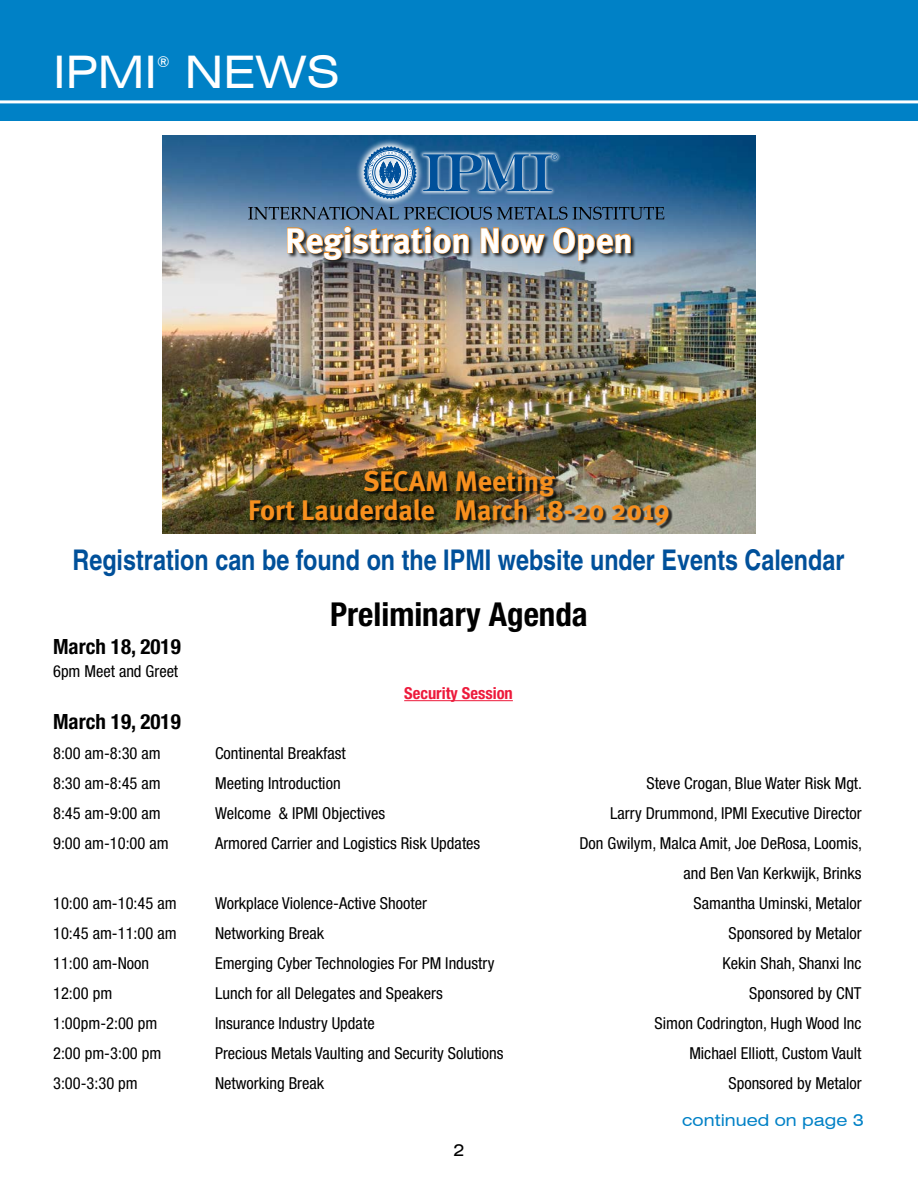
<style>
.page{position:relative;width:918px;height:1188px;background:#fff}
.page>*{position:absolute;margin:0;border:0;box-sizing:border-box;transform-origin:0 0}
.t1{font:expanded 45px "Swiss 721 BT";color:#fff}
.t2{font:700 35.4px "Meta";color:#fff}
.t3{font:700 condensed 33px "Helvetica Neue";color:#000}
.t4{font:700 condensed 28.5px "Helvetica";color:#00509a}
.t5{font:700 28.35px/28.3px "Meta";color:#f7901e;text-align:center}
.t6{font:700 condensed 21px "Helvetica Neue";color:#000}
.t7{font:condensed 16.5px/30px "Helvetica Neue";color:#000;text-align:right}
.t8{font:expanded 16.5px "Swiss 721 BT";color:#0081c6}
.t9{font:700 condensed 16.5px "Helvetica Neue";color:#ed1a3b}
.t10{font:expanded 16.5px "Swiss 721 BT";color:#000}
.t11{font:expanded 15px "Swiss 721 BT";color:#fff}
.t12{font:300 7.5px "Myriad Pro";color:#00509a}
</style>
<div class="page">
<div style="left:0;top:0;width:918px;height:122px;background:#0081c6"></div>
<hr style="left:0;top:100px;width:918px;height:3px;background:#fff">
<img style="left:162px;top:135px;width:594px;height:399px">
<div style="left:251px;top:472px;width:421px;height:58px;background:#000;opacity:.75"></div>
<img style="left:248px;top:135px;width:416px;height:329px">
<hr style="left:404px;top:700px;width:109px;height:1px;background:#ed1a3b">
<h1 class="t1" style="left:53px;top:45px;width:106px">IPMI</h1>
<p class="t11" style="left:157px;top:53px;width:14px">®</p>
<h1 class="t1" style="left:185px;top:45px;width:157px">NEWS</h1>
<p class="t12" style="left:409px;top:149px;width:4px">®</p>
<h2 class="t2" style="left:285px;top:220px;width:349px">Registration Now Open</h2>
<h3 class="t5" style="left:248px;top:467px;width:423px">SECAM Meeting<br>Fort Lauderdale March 18-20 2019</h3>
<h3 class="t4" style="left:72px;top:542px;width:774px">Registration can be found on the IPMI website under Events Calendar</h3>
<p class="t6" style="left:53px;top:634px;width:129px">March 18, 2019</p>
<p class="t7" style="left:53px;top:656px;width:127px">6pm Meet and Greet</p>
<h3 class="t3" style="left:330px;top:594px;width:259px">Preliminary Agenda</h3>
<p class="t9" style="left:404px;top:683px;width:110px">Security Session</p>
<p class="t6" style="left:53px;top:709px;width:129px">March 19, 2019</p>
<p class="t7" style="left:53px;top:738px;width:109px">8:00 am-8:30 am</p>
<p class="t7" style="left:215px;top:738px;width:132px">Continental Breakfast</p>
<p class="t7" style="left:53px;top:768px;width:109px">8:30 am-8:45 am</p>
<p class="t7" style="left:215px;top:768px;width:127px">Meeting Introduction</p>
<p class="t7" style="left:646px;top:768px;width:217px">Steve Crogan, Blue Water Risk Mgt.</p>
<p class="t7" style="left:53px;top:798px;width:109px">8:45 am-9:00 am</p>
<p class="t7" style="left:215px;top:798px;width:172px">Welcome &amp; IPMI Objectives</p>
<p class="t7" style="left:610px;top:798px;width:253px">Larry Drummond, IPMI Executive Director</p>
<p class="t7" style="left:53px;top:828px;width:117px">9:00 am-10:00 am</p>
<p class="t7" style="left:215px;top:828px;width:267px">Armored Carrier and Logistics Risk Updates</p>
<p class="t7" style="left:579px;top:828px;width:284px">Don Gwilym, Malca Amit, Joe DeRosa, Loomis, and Ben Van Kerkwijk, Brinks</p>
<p class="t7" style="left:53px;top:888px;width:125px">10:00 am-10:45 am</p>
<p class="t7" style="left:215px;top:888px;width:213px">Workplace Violence-Active Shooter</p>
<p class="t7" style="left:694px;top:888px;width:169px">Samantha Uminski, Metalor</p>
<p class="t7" style="left:53px;top:918px;width:125px">10:45 am-11:00 am</p>
<p class="t7" style="left:215px;top:918px;width:111px">Networking Break</p>
<p class="t7" style="left:728px;top:918px;width:135px">Sponsored by Metalor</p>
<p class="t7" style="left:53px;top:948px;width:98px">11:00 am-Noon</p>
<p class="t7" style="left:215px;top:948px;width:281px">Emerging Cyber Technologies For PM Industry</p>
<p class="t7" style="left:723px;top:948px;width:140px">Kekin Shah, Shanxi Inc</p>
<p class="t7" style="left:53px;top:978px;width:61px">12:00 pm</p>
<p class="t7" style="left:215px;top:978px;width:229px">Lunch for all Delegates and Speakers</p>
<p class="t7" style="left:749px;top:978px;width:114px">Sponsored by CNT</p>
<p class="t7" style="left:53px;top:1008px;width:106px">1:00pm-2:00 pm</p>
<p class="t7" style="left:215px;top:1008px;width:161px">Insurance Industry Update</p>
<p class="t7" style="left:655px;top:1008px;width:209px">Simon Codrington, Hugh Wood Inc</p>
<p class="t7" style="left:53px;top:1038px;width:110px">2:00 pm-3:00 pm</p>
<p class="t7" style="left:215px;top:1038px;width:290px">Precious Metals Vaulting and Security Solutions</p>
<p class="t7" style="left:689px;top:1038px;width:174px">Michael Elliott, Custom Vault</p>
<p class="t7" style="left:53px;top:1068px;width:86px">3:00-3:30 pm</p>
<p class="t7" style="left:215px;top:1068px;width:111px">Networking Break</p>
<p class="t7" style="left:728px;top:1068px;width:135px">Sponsored by Metalor</p>
<p class="t8" style="left:682px;top:1111px;width:183px">continued on page 3</p>
<p class="t10" style="left:453px;top:1140px;width:13px">2</p>
</div>
